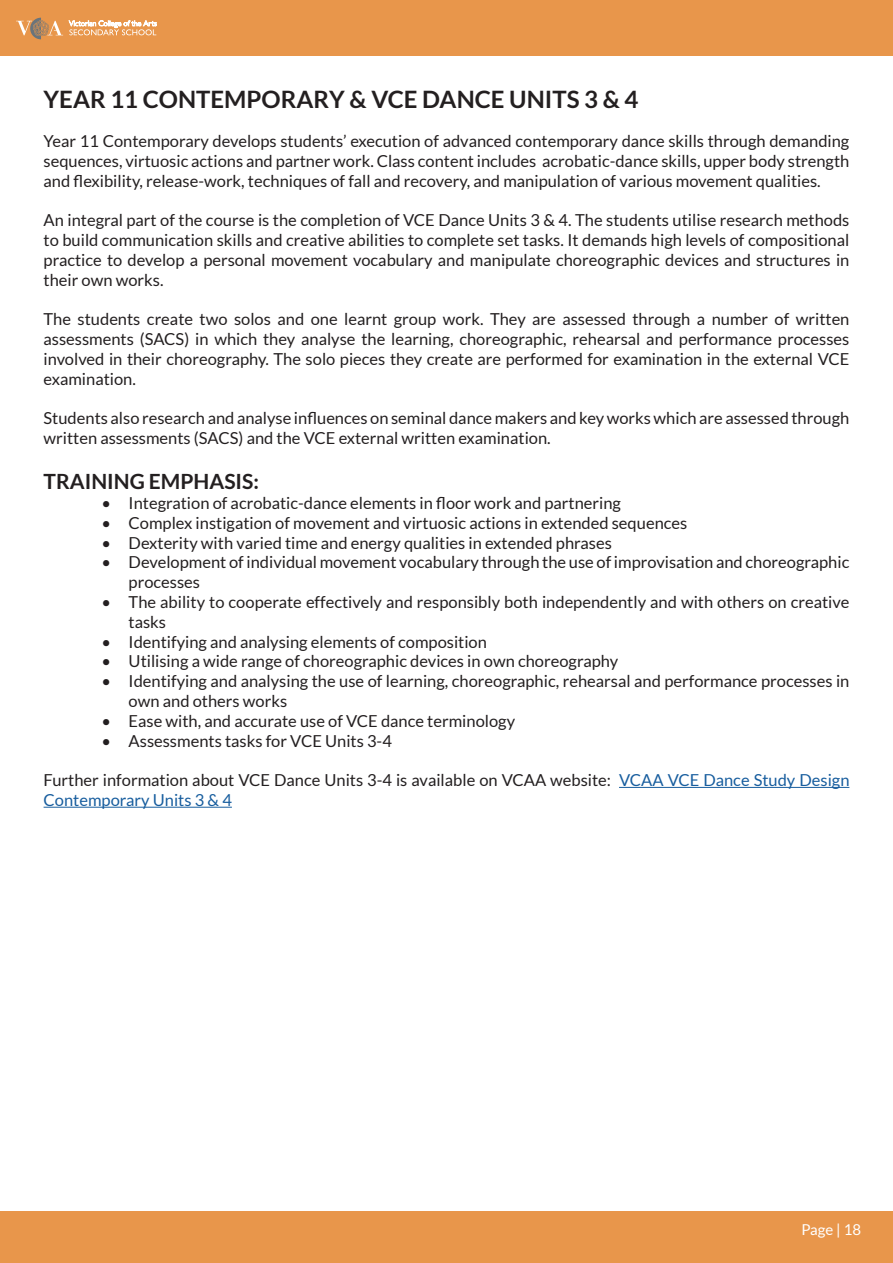
<style>
.page{position:relative;width:893px;height:1263px;background:#fff}
.page>*{position:absolute;margin:0;border:0;box-sizing:border-box;transform-origin:0 0}
.t1{font:700 24px "Lato";color:#231f20}
.t2{font:700 21px "Lato";color:#231f20}
.t3{font:16.5px/19.8px "Lato";color:#231f20}
.t4{font:15px "Lato";color:#fff}
.s1{color:#175d9e}
</style>
<div class="page">
<div style="left:0;top:0;width:893px;height:55px;background:#e8964b"></div>
<svg style="left:16px;top:18px;width:47px;height:21px"></svg>
<svg style="left:69px;top:21px;width:87px;height:14px"></svg>
<div style="left:0;top:1211px;width:893px;height:52px;background:#e8964b"></div>
<hr style="left:619px;top:787px;width:230px;height:1px;background:#175d9e">
<hr style="left:44px;top:807px;width:188px;height:1px;background:#175d9e">
<h1 class="t1" style="left:44px;top:85px;width:596px">YEAR 11 CONTEMPORARY &amp; VCE DANCE UNITS 3 &amp; 4</h1>
<p class="t3" style="left:44px;top:131px;width:807px;text-align:justify">Year 11 Contemporary develops students’ execution of advanced contemporary dance skills through demanding sequences, virtuosic actions and partner work. Class content includes acrobatic-dance skills, upper body strength and flexibility, release-work, techniques of fall and recovery, and manipulation of various movement qualities.</p>
<p class="t3" style="left:44px;top:210px;width:807px;text-align:justify">An integral part of the course is the completion of VCE Dance Units 3 &amp; 4. The students utilise research methods to build communication skills and creative abilities to complete set tasks. It demands high levels of compositional practice to develop a personal movement vocabulary and manipulate choreographic devices and structures in their own works.</p>
<p class="t3" style="left:44px;top:309px;width:807px;text-align:justify">The students create two solos and one learnt group work. They are assessed through a number of written assessments (SACS) in which they analyse the learning, choreographic, rehearsal and performance processes involved in their choreography. The solo pieces they create are performed for examination in the external VCE examination.</p>
<p class="t3" style="left:44px;top:408px;width:807px">Students also research and analyse influences on seminal dance makers and key works which are assessed through written assessments (SACS) and the VCE external written examination.</p>
<p class="t2" style="left:44px;top:469px;width:217px">TRAINING EMPHASIS:</p>
<p class="t3" style="left:102px;top:493px;width:521px">• Integration of acrobatic-dance elements in floor work and partnering</p>
<p class="t3" style="left:102px;top:513px;width:587px">• Complex instigation of movement and virtuosic actions in extended sequences</p>
<p class="t3" style="left:102px;top:533px;width:512px">• Dexterity with varied time and energy qualities in extended phrases</p>
<p class="t3" style="left:129px;top:552px;width:722px;text-indent:-27px">• Development of individual movement vocabulary through the use of improvisation and choreographic processes</p>
<p class="t3" style="left:129px;top:592px;width:722px;text-indent:-27px">• The ability to cooperate effectively and responsibly both independently and with others on creative tasks</p>
<p class="t3" style="left:102px;top:632px;width:387px">• Identifying and analysing elements of composition</p>
<p class="t3" style="left:102px;top:651px;width:518px">• Utilising a wide range of choreographic devices in own choreography</p>
<p class="t3" style="left:129px;top:671px;width:722px;text-indent:-27px">• Identifying and analysing the use of learning, choreographic, rehearsal and performance processes in own and others works</p>
<p class="t3" style="left:102px;top:711px;width:415px">• Ease with, and accurate use of VCE dance terminology</p>
<p class="t3" style="left:102px;top:731px;width:292px">• Assessments tasks for VCE Units 3-4</p>
<p class="t3" style="left:44px;top:770px;width:807px">Further information about VCE Dance Units 3-4 is available on VCAA website: <span class="s1">VCAA VCE Dance Study Design<br>Contemporary Units 3 &amp; 4</span></p>
<p class="t4" style="left:801px;top:1221px;width:61px">Page | 18</p>
</div>
